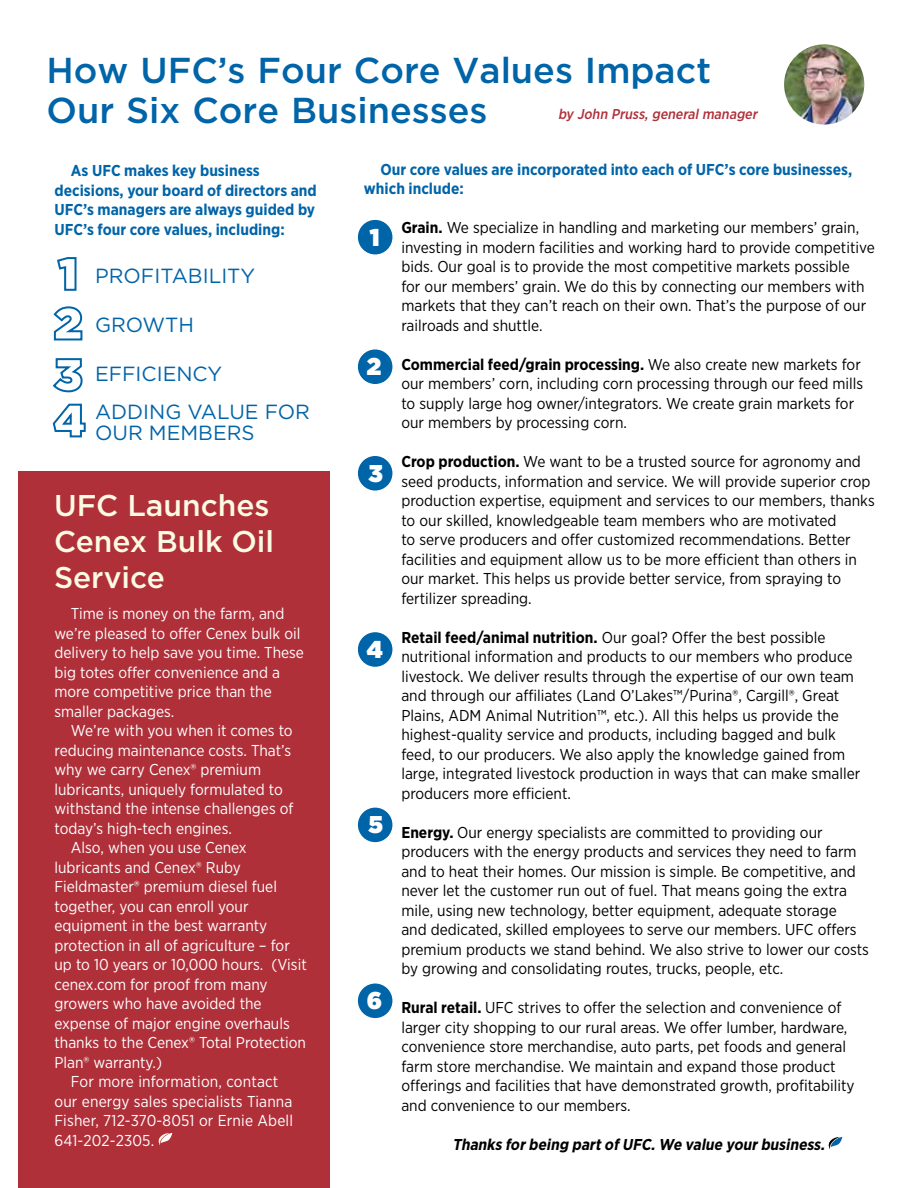
<style>
.page{position:relative;width:918px;height:1188px;background:#fff}
.page>*{position:absolute;margin:0;border:0;box-sizing:border-box;transform-origin:0 0}
.t1{font:500 36px/40.5px "Gotham";color:#0064a8}
.t2{font:500 30px/36px "Gotham";color:#fbfae2}
.t3{font:900 24.3px "Gotham";color:#fff;scale:.95 1}
.t4{font:20.4px/38.2px "Gotham";color:#0064a8}
.t5{font:15.75px/19.5px "Gotham Narrow";color:#000}
.t6{font:15.75px/19.5px "Gotham Narrow";color:#fff}
.t7{font:700 15.75px/19.5px "Gotham Narrow";color:#0064a8}
.t8{font:italic 700 15.75px "Gotham Narrow";color:#000}
.t9{font:italic 500 14.25px "Gotham Narrow";color:#b0303a}
.s1{font-weight:700}
</style>
<div class="page">
<div style="left:18px;top:471px;width:312px;height:717px;background:#b0303a"></div>
<img style="left:784px;top:44px;width:80px;height:81px;border-radius:40px">
<svg style="left:158px;top:1133px;width:14px;height:12px"></svg>
<svg style="left:57px;top:257px;width:20px;height:34px"></svg>
<svg style="left:53px;top:306px;width:30px;height:35px"></svg>
<svg style="left:52px;top:358px;width:31px;height:35px"></svg>
<svg style="left:52px;top:403px;width:34px;height:35px"></svg>
<svg style="left:828px;top:1137px;width:14px;height:13px"></svg>
<div style="left:357px;top:219px;width:36px;height:36px;background:#0064a8;border-radius:50%"></div>
<div style="left:356px;top:218px;width:38px;height:38px;border:1px solid #fff;border-radius:50%"></div>
<div style="left:357px;top:349px;width:36px;height:36px;background:#0064a8;border-radius:50%"></div>
<div style="left:356px;top:348px;width:38px;height:37px;border:1px solid #fff;border-radius:50%"></div>
<div style="left:357px;top:455px;width:36px;height:36px;background:#0064a8;border-radius:50%"></div>
<div style="left:356px;top:455px;width:38px;height:37px;border:1px solid #fff;border-radius:50%"></div>
<div style="left:357px;top:632px;width:36px;height:35px;background:#0064a8;border-radius:50%"></div>
<div style="left:356px;top:631px;width:38px;height:37px;border:1px solid #fff;border-radius:50%"></div>
<div style="left:357px;top:807px;width:36px;height:36px;background:#0064a8;border-radius:50%"></div>
<div style="left:356px;top:806px;width:38px;height:38px;border:1px solid #fff;border-radius:50%"></div>
<div style="left:357px;top:983px;width:36px;height:36px;background:#0064a8;border-radius:50%"></div>
<div style="left:356px;top:982px;width:38px;height:38px;border:1px solid #fff;border-radius:50%"></div>
<h1 class="t1" style="left:47px;top:49px;width:666px">How UFC’s Four Core Values Impact<br>Our Six Core Businesses</h1>
<p class="t9" style="left:558px;top:105px;width:204px">by John Pruss,generalmanager</p>
<p class="t7" style="left:54px;top:161px;width:264px;text-indent:17px">As UFC makes key business decisions, your board of directors and UFC’s managers are always guided by UFC’s four core values, including:</p>
<p class="t4" style="left:95px;top:256px;width:162px">PROFITABILITY</p>
<p class="t4" style="left:95px;top:305px;width:101px">GROWTH</p>
<p class="t4" style="left:95px;top:354px;width:217px">EFFICIENCY<br>ADDING VALUE FOR</p>
<p class="t4" style="left:95px;top:413px;width:161px">OUR MEMBERS</p>
<h2 class="t2" style="left:54px;top:487px;width:222px">UFC Launches<br>Cenex Bulk Oil<br>Service</h2>
<p class="t6" style="left:54px;top:604px;width:251px;text-indent:17px">Time is money on the farm, and we’re pleased to offer Cenex bulk oil delivery to help save you time. These big totes offer convenience and a more competitive price than the smaller packages.</p>
<p class="t6" style="left:71px;top:721px;width:223px">We’re with you when it comes to</p>
<p class="t6" style="left:54px;top:740px;width:238px">reducing maintenance costs. That’s</p>
<p class="t6" style="left:54px;top:760px;width:208px">why we carry Cenex® premium</p>
<p class="t6" style="left:54px;top:779px;width:230px">lubricants, uniquely formulated to</p>
<p class="t6" style="left:54px;top:799px;width:241px">withstand the intense challenges of</p>
<p class="t6" style="left:54px;top:818px;width:179px">today’s high-tech engines.</p>
<p class="t6" style="left:71px;top:838px;width:177px">Also, when you use Cenex</p>
<p class="t6" style="left:54px;top:857px;width:188px">lubricants and Cenex® Ruby</p>
<p class="t6" style="left:54px;top:877px;width:224px">Fieldmaster® premium diesel fuel</p>
<p class="t6" style="left:54px;top:896px;width:196px">together, you can enroll your</p>
<p class="t6" style="left:54px;top:916px;width:214px">equipment in the best warranty</p>
<p class="t6" style="left:54px;top:935px;width:237px">protection in all of agriculture – for</p>
<p class="t6" style="left:54px;top:955px;width:254px">up to 10 years or 10,000 hours. (Visit</p>
<p class="t6" style="left:54px;top:974px;width:215px">cenex.com for proof from many</p>
<p class="t6" style="left:54px;top:994px;width:209px">growers who have avoided the</p>
<p class="t6" style="left:54px;top:1013px;width:237px">expense of major engine overhauls</p>
<p class="t6" style="left:54px;top:1033px;width:253px">thanks to the Cenex® Total Protection</p>
<p class="t6" style="left:54px;top:1052px;width:109px">Plan® warranty.)</p>
<p class="t6" style="left:71px;top:1072px;width:209px">For more information, contact</p>
<p class="t6" style="left:54px;top:1091px;width:240px">our energy sales specialists Tianna</p>
<p class="t6" style="left:54px;top:1111px;width:240px">Fisher, 712-370-8051 or Ernie Abell</p>
<p class="t6" style="left:54px;top:1130px;width:101px">641-202-2305.</p>
<p class="t7" style="left:364px;top:159px;width:490px;text-indent:17px">Our core values are incorporated into each of UFC’s core businesses, which include:</p>
<p class="t5" style="left:401px;top:218px;width:475px"><span class="s1">Grain.</span> We specialize in handling and marketing our members’ grain, investing in modern facilities and working hard to provide competitive bids. Our goal is to provide the most competitive markets possible<br>for our members’ grain. We do this by connecting our members with markets that they can’t reach on their own. That’s the purpose of our railroads and shuttle.</p>
<p class="t5" style="left:401px;top:354px;width:463px"><span class="s1">Commercial feed/grain processing.</span> We also create new markets for our members’ corn, including corn processing through our feed mills to supply large hog owner/integrators. We create grain markets for our members by processing corn.</p>
<p class="t5" style="left:401px;top:452px;width:475px"><span class="s1">Crop production.</span> We want to be a trusted source for agronomy and seed products, information and service. We will provide superior crop production expertise, equipment and services to our members, thanks to our skilled, knowledgeable team members who are motivated<br>to serve producers and offer customized recommendations. Better facilities and equipment allow us to be more efficient than others in our market. This helps us provide better service, from spraying to fertilizer spreading.</p>
<p class="t5" style="left:401px;top:627px;width:460px"><span class="s1">Retail feed/animal nutrition.</span> Our goal? Offer the best possible nutritional information and products to our members who produce livestock. We deliver results through the expertise of our own team and through our affiliates (Land O’Lakes™/Purina®, Cargill®, Great Plains, ADM Animal Nutrition™, etc.). All this helps us provide the highest-quality service and products, including bagged and bulk feed, to our producers. We also apply the knowledge gained from large, integrated livestock production in ways that can make smaller producers more efficient.</p>
<p class="t5" style="left:401px;top:822px;width:469px"><span class="s1">Energy.</span> Our energy specialists are committed to providing our producers with the energy products and services they need to farm and to heat their homes. Our mission is simple. Be competitive, and never let the customer run out of fuel. That means going the extra mile, using new technology, better equipment, adequate storage<br>and dedicated, skilled employees to serve our members. UFC offers premium products we stand behind. We also strive to lower our costs by growing and consolidating routes, trucks, people, etc.</p>
<p class="t5" style="left:401px;top:998px;width:455px"><span class="s1">Rural retail.</span> UFC strives to offer the selection and convenience of larger city shopping to our rural areas. We offer lumber, hardware, convenience store merchandise, auto parts, pet foods and general farm store merchandise. We maintain and expand those product offerings and facilities that have demonstrated growth, profitability and convenience to our members.</p>
<p class="t8" style="left:452px;top:1134px;width:377px">Thanks forbeing partofUFC.We value yourbusiness.</p>
<h3 class="t3" style="left:370px;top:220px;width:12px">1</h3>
<h3 class="t3" style="left:367px;top:349px;width:17px">2</h3>
<h3 class="t3" style="left:368px;top:456px;width:17px">3</h3>
<h3 class="t3" style="left:367px;top:632px;width:18px">4</h3>
<h3 class="t3" style="left:368px;top:807px;width:17px">5</h3>
<h3 class="t3" style="left:367px;top:983px;width:18px">6</h3>
</div>
